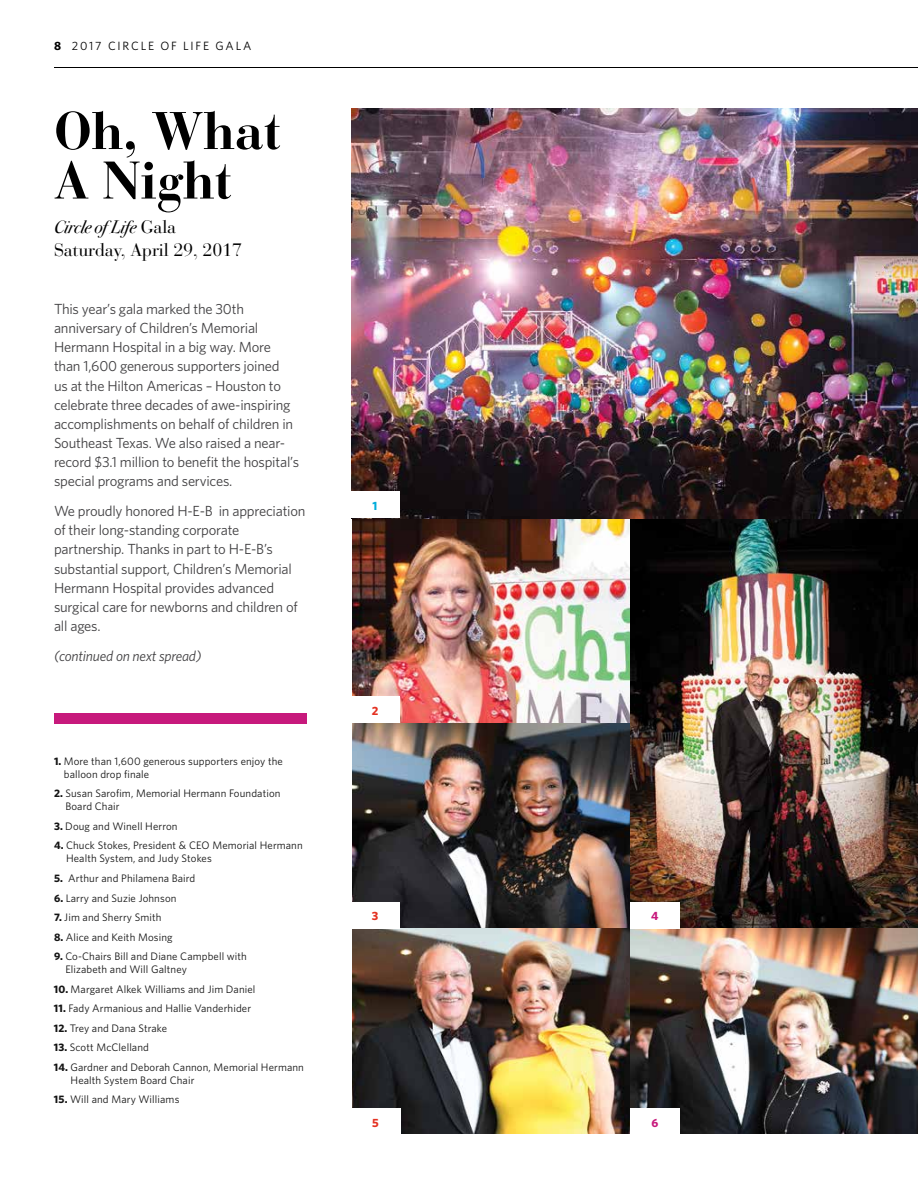
<style>
.page{position:relative;width:918px;height:1188px;background:#fff}
.page>*{position:absolute;margin:0;border:0;box-sizing:border-box;transform-origin:0 0}
.t1{font:700 52.5px/49.5px "Bauer Bodoni";letter-spacing:-.01em;color:#000}
.t2{font:18px "Bauer Bodoni";letter-spacing:-.01em;color:#000}
.t3{font:italic 18px "Bodoni Svty Two OSITCTT";letter-spacing:-.01em;color:#000}
.t4{font:14.7px/19.2px "Whitney";letter-spacing:-.015em;color:#414042}
.t5{font:italic 14.7px "Whitney";letter-spacing:-.015em;color:#414042}
.t6{font:12px "Whitney";letter-spacing:.15em;color:#000}
.t7{font:700 12px "Whitney";color:#e43222}
.t8{font:700 12px "Whitney";color:#c7197c}
.t9{font:700 12px "Whitney";color:#00addb}
.t10{font:10.8px/13px "Whitney";letter-spacing:.01em;color:#141414}
.s1{font-weight:700}
.s2{font-family:"Bauer Bodoni";font-style:normal}
</style>
<div class="page">
<img style="left:352px;top:518px;width:278px;height:616px">
<img style="left:630px;top:518px;width:288px;height:616px">
<hr style="left:54px;top:67px;width:864px;height:1px;background:#000">
<div style="left:54px;top:713px;width:253px;height:11px;background:#c7197c"></div>
<img style="left:352px;top:108px;width:566px;height:410px">
<div style="left:350px;top:492px;width:50px;height:26px;background:#fff"></div>
<div style="left:350px;top:697px;width:50px;height:26px;background:#fff"></div>
<div style="left:350px;top:902px;width:50px;height:27px;background:#fff"></div>
<div style="left:351px;top:1109px;width:49px;height:26px;background:#fff"></div>
<div style="left:630px;top:902px;width:49px;height:27px;background:#fff"></div>
<div style="left:630px;top:1109px;width:49px;height:26px;background:#fff"></div>
<p class="t6" style="left:54px;top:39px;width:199px"><span class="s1">8</span> 2017 CIRCLE OF LIFE GALA</p>
<h1 class="t1" style="left:54px;top:106px;width:228px">Oh, What<br>A Night</h1>
<h2 class="t3" style="left:54px;top:216px;width:124px">Circle of Life <span class="s2">Gala</span></h2>
<h2 class="t2" style="left:54px;top:239px;width:190px">Saturday, April 29, 2017</h2>
<p class="t4" style="left:54px;top:299px;width:247px">This year’s gala marked the 30th anniversary of Children’s Memorial Hermann Hospital in a big way. More than 1,600 generous supporters joined<br>us at the Hilton Americas – Houston to celebrate three decades of awe-inspiring accomplishments on behalf of children in Southeast Texas. We also raised a near&shy;record $3.1 million to benefit the hospital’s special programs and services.</p>
<p class="t4" style="left:54px;top:501px;width:253px">We proudly honored H-E-B in appreciation of their long-standing corporate partnership. Thanks in part to H-E-B’s substantial support, Children’s Memorial Hermann Hospital provides advanced surgical care for newborns and children of all ages.</p>
<h3 class="t5" style="left:54px;top:647px;width:149px">(continued on next spread)</h3>
<p class="t10" style="left:64px;top:754px;width:221px;text-indent:-10px"><span class="s1">1.</span> More than 1,600 generous supporters enjoy the balloon drop finale</p>
<p class="t10" style="left:65px;top:787px;width:217px;text-indent:-11px"><span class="s1">2.</span> Susan Sarofim, Memorial Hermann Foundation<br>Board Chair</p>
<p class="t10" style="left:54px;top:819px;width:125px"><span class="s1">3.</span> Doug and Winell Herron</p>
<p class="t10" style="left:66px;top:839px;width:238px;text-indent:-12px"><span class="s1">4.</span> Chuck Stokes, President &amp; CEO Memorial Hermann<br>Health System, and Judy Stokes</p>
<p class="t10" style="left:54px;top:871px;width:143px"><span class="s1">5.</span> Arthur and Philamena Baird</p>
<p class="t10" style="left:54px;top:891px;width:124px"><span class="s1">6.</span> Larry and Suzie Johnson</p>
<p class="t10" style="left:54px;top:911px;width:109px"><span class="s1">7.</span> Jim and Sherry Smith</p>
<p class="t10" style="left:54px;top:930px;width:120px"><span class="s1">8.</span> Alice and Keith Mosing</p>
<p class="t10" style="left:65px;top:950px;width:183px;text-indent:-11px"><span class="s1">9.</span> Co-Chairs Bill and Diane Campbell with<br>Elizabeth and Will Galtney</p>
<p class="t10" style="left:54px;top:982px;width:203px"><span class="s1">10.</span> Margaret Alkek Williams and Jim Daniel</p>
<p class="t10" style="left:54px;top:1002px;width:199px"><span class="s1">11.</span> Fady Armanious and Hallie Vanderhider</p>
<p class="t10" style="left:54px;top:1021px;width:115px"><span class="s1">12.</span> Trey and Dana Strake</p>
<p class="t10" style="left:54px;top:1041px;width:96px"><span class="s1">13.</span> Scott McClelland</p>
<p class="t10" style="left:71px;top:1060px;width:235px;text-indent:-17px"><span class="s1">14.</span> Gardner and Deborah Cannon, Memorial Hermann<br>Health System Board Chair</p>
<p class="t10" style="left:54px;top:1093px;width:127px"><span class="s1">15.</span> Will and Mary Williams</p>
<p class="t9" style="left:373px;top:498px;width:6px">1</p>
<p class="t7" style="left:372px;top:703px;width:8px">2</p>
<p class="t7" style="left:372px;top:909px;width:8px">3</p>
<p class="t7" style="left:372px;top:1115px;width:8px">5</p>
<p class="t8" style="left:651px;top:909px;width:9px">4</p>
<p class="t8" style="left:651px;top:1115px;width:8px">6</p>
</div>
